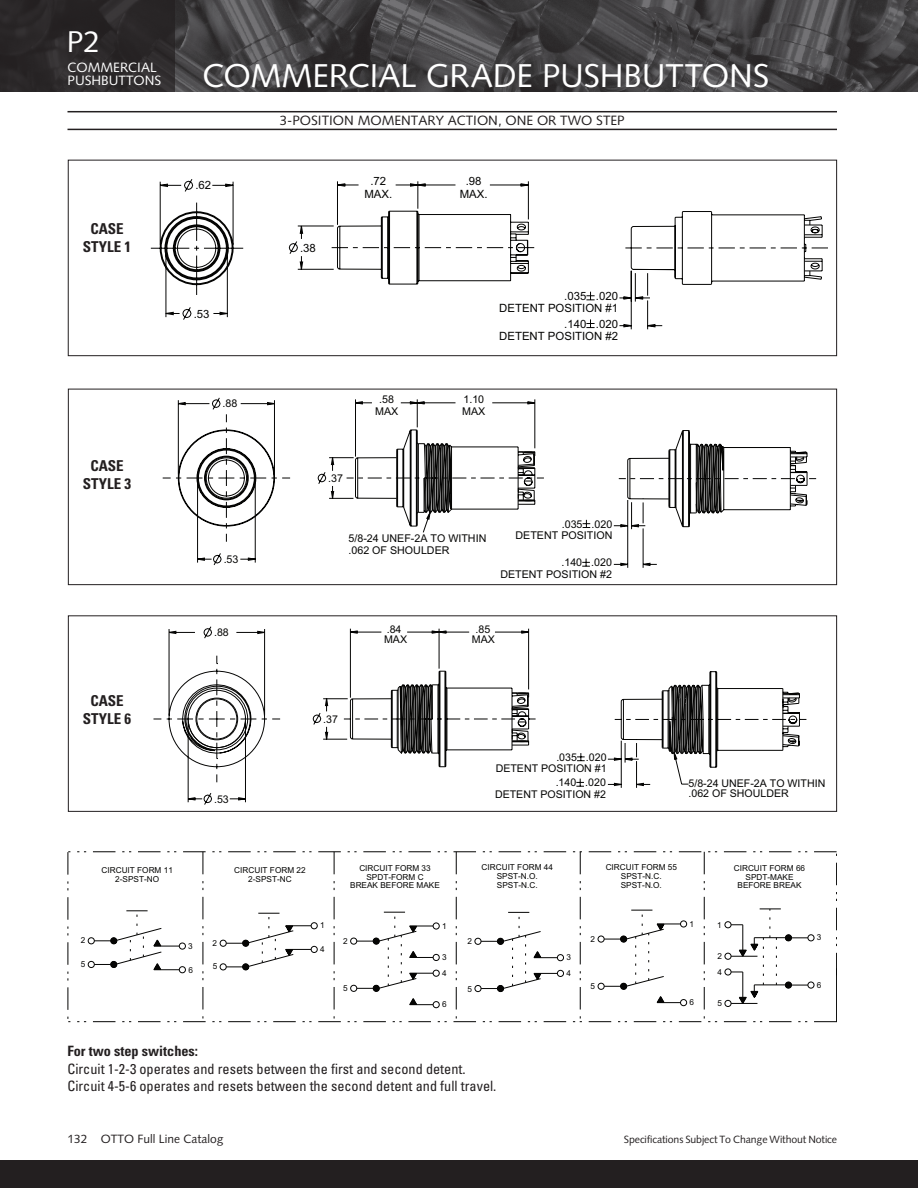
<style>
.page{position:relative;width:918px;height:1188px;background:#fff}
.page>*{position:absolute;margin:0;border:0;box-sizing:border-box;transform-origin:0 0}
.t1{font:33px "Syntax LT Std";letter-spacing:-.005em;color:#fff}
.t2{font:30px "Syntax LT Std";color:#fff}
.t3{font:700 condensed 15px/18px "Univers LT Std";color:#231f20;text-align:center}
.t4{font:condensed 14.25px/17.2px "Univers LT Std";color:#231f20}
.t5{font:700 condensed 14.25px "Univers LT Std";color:#231f20}
.t6{font:13.5px "Syntax LT Std";color:#231f20}
.t7{font:13.5px/13.5px "Syntax LT Std";color:#fff}
.t8{font:12px "Syntax LT Std";color:#231f20}
.t9{font:11.4px/12.3px "Arial";color:#050504;text-align:right}
.t10{font:10.65px/11.6px "Arial";color:#050504}
.t11{font:10.5px "Syntax LT Std";letter-spacing:-.01em;color:#231f20}
.t12{font:8.25px/8.9px "Arial";color:#050504;text-align:center}
</style>
<div class="page">
<svg style="left:176px;top:0;width:742px;height:92px;background:#454345"></svg>
<div style="left:0;top:0;width:176px;height:92px;background:linear-gradient(to bottom,#282526,#2f2c2d)"></div>
<div style="left:0;top:1161px;width:918px;height:27px;background:#231f20"></div>
<hr style="left:68px;top:111px;width:769px;height:1px;background:#231f20">
<hr style="left:68px;top:129px;width:769px;height:1px;background:#231f20">
<svg style="left:68px;top:851px;width:769px;height:171px"></svg>
<svg style="left:586px;top:319px;width:9px;height:9px"></svg>
<svg style="left:619px;top:247px;width:209px;height:83px"></svg>
<svg style="left:151px;top:181px;width:672px;height:137px"></svg>
<div style="left:68px;top:160px;width:769px;height:196px;border:1px solid #231f20"></div>
<svg style="left:163px;top:399px;width:653px;height:169px"></svg>
<svg style="left:178px;top:430px;width:26px;height:97px"></svg>
<svg style="left:204px;top:425px;width:603px;height:102px"></svg>
<svg style="left:790px;top:452px;width:18px;height:6px"></svg>
<svg style="left:807px;top:472px;width:1px;height:13px"></svg>
<svg style="left:153px;top:628px;width:654px;height:175px"></svg>
<svg style="left:181px;top:683px;width:210px;height:85px"></svg>
<svg style="left:391px;top:671px;width:409px;height:101px"></svg>
<div style="left:68px;top:615px;width:769px;height:197px;border:1px solid #231f20"></div>
<div style="left:68px;top:389px;width:769px;height:196px;border:1px solid #231f20"></div>
<h2 class="t2" style="left:67px;top:24px;width:35px">P2</h2>
<p class="t7" style="left:68px;top:60px;width:95px">COMMERCIAL<br>PUSHBUTTONS</p>
<h3 class="t3" style="left:83px;top:220px;width:50px">CASE<br>STYLE 1</h3>
<h3 class="t3" style="left:83px;top:457px;width:50px">CASE<br>STYLE 3</h3>
<h3 class="t3" style="left:83px;top:692px;width:50px">CASE<br>STYLE 6</h3>
<h1 class="t1" style="left:202px;top:56px;width:568px">COMMERCIAL GRADE PUSHBUTTONS</h1>
<p class="t9" style="left:195px;top:179px;width:17px">.62</p>
<p class="t9" style="left:194px;top:308px;width:17px">.53</p>
<p class="t10" style="left:223px;top:398px;width:16px">.88</p>
<p class="t10" style="left:224px;top:554px;width:16px">.53</p>
<p class="t10" style="left:214px;top:627px;width:16px">.88</p>
<p class="t10" style="left:214px;top:793px;width:16px">.53</p>
<p class="t6" style="left:280px;top:112px;width:347px">3-POSITION MOMENTARY ACTION, ONE OR TWO STEP</p>
<p class="t9" style="left:300px;top:242px;width:17px">.38</p>
<p class="t9" style="left:364px;top:175px;width:29px;text-align:center">.72<br>MAX.</p>
<p class="t9" style="left:460px;top:175px;width:29px;text-align:center">.98<br>MAX.</p>
<p class="t9" style="left:499px;top:290px;width:120px">.035 .020<br>DETENT POSITION #1</p>
<p class="t9" style="left:499px;top:318px;width:120px">.140 .020<br>DETENT POSITION #2</p>
<p class="t10" style="left:375px;top:394px;width:25px;text-align:center">.58<br>MAX</p>
<p class="t10" style="left:462px;top:394px;width:25px">1.10<br>MAX</p>
<p class="t10" style="left:328px;top:472px;width:16px">.37</p>
<p class="t10" style="left:349px;top:533px;width:139px">5/8-24 UNEF-2A TO WITHIN .062 OF SHOULDER</p>
<p class="t10" style="left:562px;top:518px;width:52px">.035 .020</p>
<p class="t10" style="left:516px;top:530px;width:98px">DETENT POSITION</p>
<p class="t10" style="left:561px;top:557px;width:52px">.140 .020</p>
<p class="t10" style="left:500px;top:568px;width:113px">DETENT POSITION #2</p>
<p class="t10" style="left:384px;top:625px;width:25px;line-height:9.9px">.84<br>MAX</p>
<p class="t10" style="left:472px;top:625px;width:25px;line-height:9.9px;text-align:center">.85<br>MAX</p>
<p class="t10" style="left:323px;top:713px;width:16px">.37</p>
<p class="t10" style="left:556px;top:751px;width:52px">.035 .020</p>
<p class="t10" style="left:495px;top:788px;width:113px">DETENT POSITION #2</p>
<p class="t10" style="left:496px;top:763px;width:113px">DETENT POSITION #1</p>
<p class="t10" style="left:556px;top:777px;width:52px">.140 .020</p>
<p class="t10" style="left:688px;top:778px;width:138px;line-height:10.4px">5/8-24 UNEF-2A TO WITHIN .062 OF SHOULDER</p>
<p class="t12" style="left:102px;top:866px;width:73px">CIRCUIT FORM 11<br>2-SPST-NO</p>
<p class="t12" style="left:81px;top:936px;width:6px">2</p>
<p class="t12" style="left:81px;top:960px;width:6px">5</p>
<p class="t12" style="left:188px;top:941px;width:6px">3</p>
<p class="t12" style="left:213px;top:939px;width:6px">2</p>
<p class="t12" style="left:213px;top:962px;width:6px">5</p>
<p class="t12" style="left:188px;top:965px;width:6px">6</p>
<p class="t12" style="left:234px;top:866px;width:73px">CIRCUIT FORM 22<br>2-SPST-NC</p>
<p class="t12" style="left:320px;top:921px;width:6px">1</p>
<p class="t12" style="left:320px;top:945px;width:6px">4</p>
<p class="t12" style="left:350px;top:863px;width:91px">CIRCUIT FORM 33<br>SPDT-FORM C<br>BREAK BEFORE MAKE</p>
<p class="t12" style="left:343px;top:937px;width:6px">2</p>
<p class="t12" style="left:343px;top:984px;width:6px">5</p>
<p class="t12" style="left:442px;top:922px;width:6px">1</p>
<p class="t12" style="left:442px;top:949px;width:6px;line-height:15.9px;text-align:left">3<br>4</p>
<p class="t12" style="left:442px;top:1000px;width:6px">6</p>
<p class="t12" style="left:482px;top:863px;width:73px">CIRCUIT FORM 44<br>SPST-N.O.<br>SPST-N.C.</p>
<p class="t12" style="left:467px;top:937px;width:6px">2</p>
<p class="t12" style="left:467px;top:984px;width:6px">5</p>
<p class="t12" style="left:567px;top:950px;width:6px;line-height:15.8px;text-align:left">3<br>4</p>
<p class="t12" style="left:606px;top:863px;width:73px">CIRCUIT FORM 55<br>SPST-N.C.<br>SPST-N.O.</p>
<p class="t12" style="left:590px;top:935px;width:6px">2</p>
<p class="t12" style="left:690px;top:919px;width:6px">1</p>
<p class="t12" style="left:591px;top:982px;width:6px">5</p>
<p class="t12" style="left:690px;top:998px;width:6px">6</p>
<p class="t12" style="left:734px;top:863px;width:73px">CIRCUIT FORM 66<br>SPDT-MAKE<br>BEFORE BREAK</p>
<p class="t12" style="left:717px;top:920px;width:6px">1</p>
<p class="t12" style="left:717px;top:952px;width:6px">2</p>
<p class="t12" style="left:717px;top:968px;width:6px">4</p>
<p class="t12" style="left:717px;top:999px;width:6px">5</p>
<p class="t12" style="left:817px;top:933px;width:6px">3</p>
<p class="t12" style="left:817px;top:980px;width:6px">6</p>
<h3 class="t5" style="left:68px;top:1042px;width:132px">For two step switches:</h3>
<h3 class="t4" style="left:68px;top:1060px;width:430px">Circuit 1-2-3 operates and resets between the first and second detent.<br>Circuit 4-5-6 operates and resets between the second detent and full travel.</h3>
<p class="t8" style="left:68px;top:1132px;width:158px">132 OTTO Full Line Catalog</p>
<p class="t11" style="left:624px;top:1133px;width:215px">Specifications Subject To Change Without Notice</p>
</div>
